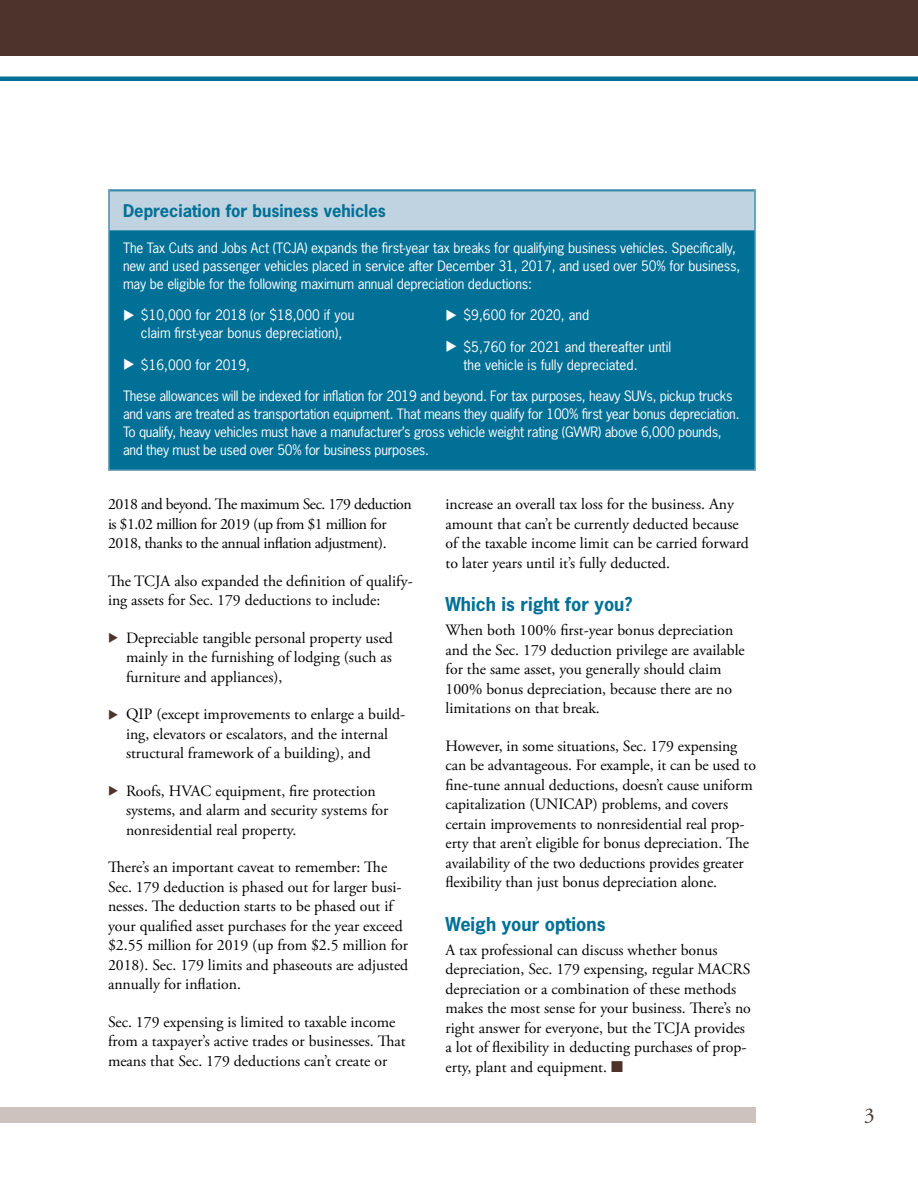
<style>
.page{position:relative;width:918px;height:1188px;background:#fff}
.page>*{position:absolute;margin:0;border:0;box-sizing:border-box;transform-origin:0 0}
.t1{font:21px "Adobe Garamond Pro";color:#4d332b}
.t2{font:700 18px "News Gothic Std";color:#007096}
.t3{font:700 16.5px "News Gothic Std";color:#007096}
.t4{font:15.75px/19.5px "Adobe Garamond Pro";color:#000}
.t5{font:15.75px/19.5px "Adobe Garamond Pro";letter-spacing:-.03em;color:#000}
.t6{font:13.5px/18px "News Gothic Std";letter-spacing:-.01em;color:#fff}
.s1{color:#4d332b}
</style>
<div class="page">
<div style="left:0;top:0;width:918px;height:56px;background:#4d332b"></div>
<div style="left:0;top:76px;width:918px;height:5px;background:#007096"></div>
<div style="left:0;top:1107px;width:756px;height:16px;background:#cdc2be"></div>
<div style="left:109px;top:190px;width:646px;height:280px;background:#007096"></div>
<div style="left:110px;top:191px;width:644px;height:39px;background:#bfd3e0"></div>
<div style="left:108px;top:189px;width:648px;height:282px;border:2px solid #72a6c1"></div>
<p class="t3" style="left:123px;top:200px;width:264px">Depreciation for business vehicles</p>
<p class="t6" style="left:123px;top:239px;width:619px">The Tax Cuts and Jobs Act (TCJA) expands the first-year tax breaks for qualifying business vehicles. Specifically, new and used passenger vehicles placed in service after December 31, 2017, and used over 50% for business, may be eligible for the following maximum annual depreciation deductions:</p>
<p class="t6" style="left:123px;top:306px;width:233px;text-align:center">◆ $10,000 for 2018 (or $18,000 if you claim first-year bonus depreciation),</p>
<p class="t6" style="left:123px;top:356px;width:129px">◆ $16,000 for 2019,</p>
<p class="t6" style="left:446px;top:306px;width:145px">◆ $9,600 for 2020, and</p>
<p class="t6" style="left:463px;top:338px;width:209px;text-indent:-18px">◆ $5,760 for 2021 and thereafter until the vehicle is fully depreciated.</p>
<p class="t6" style="left:123px;top:387px;width:618px">These allowances will be indexed for inflation for 2019 and beyond. For tax purposes, heavy SUVs, pickup trucks and vans are treated as transportation equipment. That means they qualify for 100% first year bonus depreciation.<br>To qualify, heavy vehicles must have a manufacturer’s gross vehicle weight rating (GVWR) above 6,000 pounds, and they must be used over 50% for business purposes.</p>
<p class="t5" style="left:108px;top:495px;width:305px">2018 and beyond. The maximum Sec. 179 deduction is $1.02 million for 2019 (up from $1 million for<br>2018, thanks to the annual inflation adjustment).</p>
<p class="t4" style="left:108px;top:572px;width:306px">The TCJA also expanded the definition of qualify&shy;ing assets for Sec. 179 deductions to include:</p>
<p class="t4" style="left:126px;top:629px;width:268px;text-align:justify;text-indent:-18px"><span class="s1">◆</span> Depreciable tangible personal property used mainly in the furnishing of lodging (such as furniture and appliances),</p>
<p class="t4" style="left:126px;top:705px;width:281px;text-indent:-18px"><span class="s1">◆</span> QIP (except improvements to enlarge a build&shy;ing, elevators or escalators, and the internal structural framework of a building), and</p>
<p class="t4" style="left:126px;top:782px;width:264px;text-indent:-18px"><span class="s1">◆</span> Roofs, HVAC equipment, fire protection systems, and alarm and security systems for nonresidential real property.</p>
<p class="t4" style="left:108px;top:858px;width:302px">There’s an important caveat to remember: The Sec. 179 deduction is phased out for larger busi&shy;nesses. The deduction starts to be phased out if your qualified asset purchases for the year exceed $2.55 million for 2019 (up from $2.5 million for 2018). Sec. 179 limits and phaseouts are adjusted annually for inflation.</p>
<p class="t4" style="left:108px;top:1013px;width:299px">Sec. 179 expensing is limited to taxable income from a taxpayer’s active trades or businesses. That means that Sec. 179 deductions can’t create or</p>
<p class="t4" style="left:446px;top:495px;width:305px">increase an overall tax loss for the business. Any amount that can’t be currently deducted because of the taxable income limit can be carried forward to later years until it’s fully deducted.</p>
<p class="t2" style="left:446px;top:593px;width:189px">Which is right for you?</p>
<p class="t4" style="left:446px;top:621px;width:301px">When both 100% first-year bonus depreciation and the Sec. 179 deduction privilege are available for the same asset, you generally should claim 100% bonus depreciation, because there are no limitations on that break.</p>
<p class="t4" style="left:446px;top:737px;width:312px">However, in some situations, Sec. 179 expensing can be advantageous. For example, it can be used to fine-tune annual deductions, doesn’t cause uniform capitalization (UNICAP) problems, and covers certain improvements to nonresidential real prop&shy;erty that aren’t eligible for bonus depreciation. The availability of the two deductions provides greater flexibility than just bonus depreciation alone.</p>
<p class="t2" style="left:446px;top:912px;width:161px">Weigh your options</p>
<p class="t4" style="left:446px;top:941px;width:307px">A tax professional can discuss whether bonus depreciation, Sec. 179 expensing, regular MACRS depreciation or a combination of these methods makes the most sense for your business. There’s no right answer for everyone, but the TCJA provides a lot of flexibility in deducting purchases of prop&shy;erty, plant and equipment. <span class="s1">■</span></p>
<h1 class="t1" style="left:864px;top:1103px;width:12px">3</h1>
</div>
